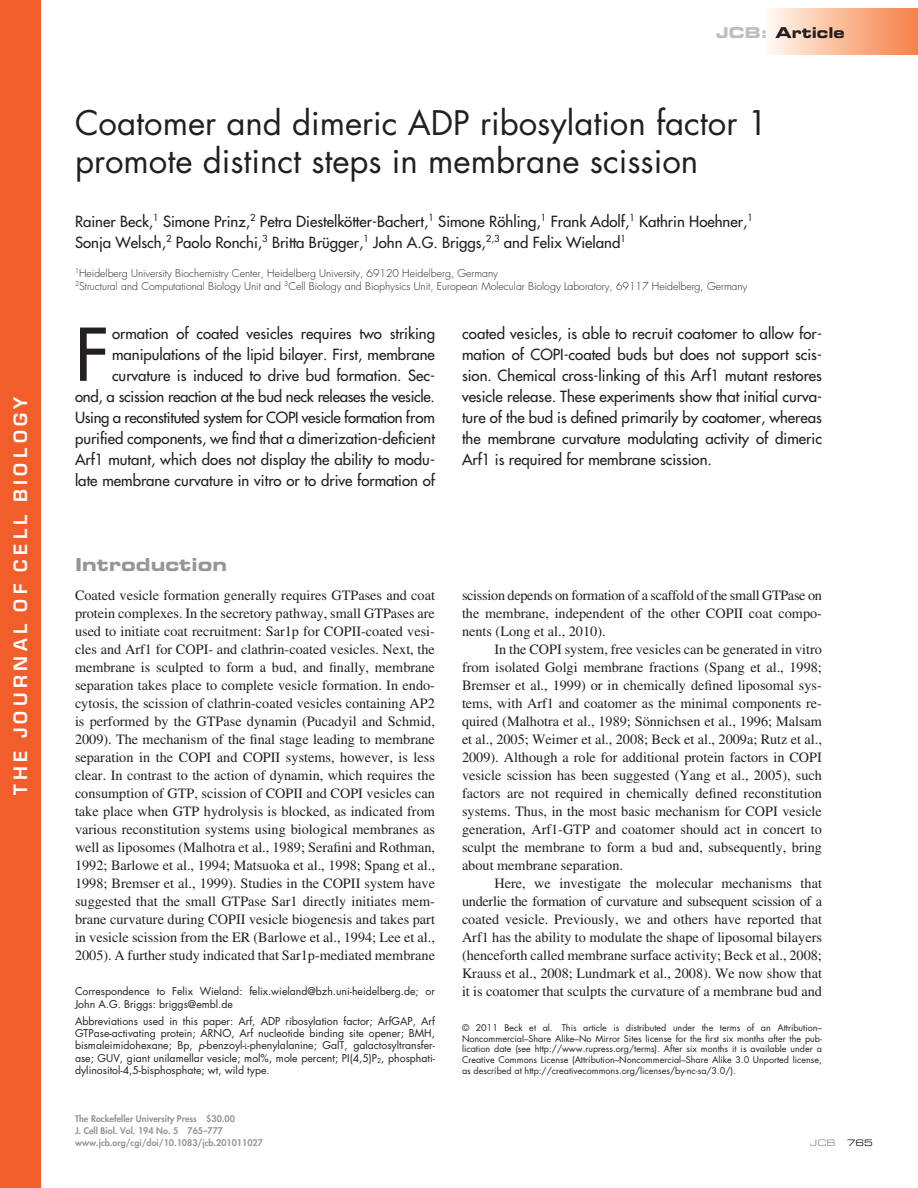
<style>
.page{position:relative;width:918px;height:1188px;background:#fff}
.page>*{position:absolute;margin:0;border:0;box-sizing:border-box;transform-origin:0 0}
.t1{font:500 70.65px "Futura Std";color:#231f20}
.t2{font:33px/38.2px "Futura Std";color:#231f20}
.t3{font:600 18px "Eurostile";letter-spacing:.25em;color:#fff}
.t4{font:18px "Eurostile LT Std Bold Ex 2";letter-spacing:.005em;color:#949698}
.t5{font:500 15px/21px "Futura Std";color:#231f20;text-align:right}
.t6{font:15px "Eurostile LT Std Bold Ex 2";color:#231f20}
.t7{font:14.25px/18px "Times LT Std";color:#231f20;text-align:justify}
.t8{font:10.5px/12.5px "Futura Std";color:#231f20}
.t9{font:300 10.5px/13.5px "Futura Std";color:#231f20}
.t10{font:9px/10.8px "Futura Std";color:#231f20;text-align:justify}
.t11{font:800 9px/12px "Futura Std";color:#949698}
.t12{font:9px "Eurostile LT Std Ex 2";color:#949698}
.t13{font:9px "Eurostile LT Std Ex 2";color:#231f20}
.s1{color:#bcbec0}
.s2{font-style:italic}
.s3{font-size:7.35px}
</style>
<div class="page">
<div style="left:763px;top:8px;width:155px;height:47px;background:linear-gradient(to right,#fffbf4,#f57f45)"></div>
<div style="left:0;top:0;width:40px;height:1188px;background:#f15d2b"></div>
<p class="t3" style="left:13px;top:795px;width:400px;rotate:-90deg">THE JOURNAL OF CELL BIOLOGY</p>
<p class="t6" style="left:716px;top:22px;width:130px"><span class="s1">JCB:</span> Article</p>
<h2 class="t2" style="left:75px;top:104px;width:694px">Coatomer and dimeric ADP ribosylation factor 1 promote distinct steps in membrane scission</h2>
<p class="t5" style="left:75px;top:212px;width:679px;text-align:left">Rainer Beck,<sup>1</sup> Simone Prinz,<sup>2</sup> Petra Diestelkötter-Bachert,<sup>1</sup> Simone Röhling,<sup>1</sup> Frank Adolf,<sup>1</sup> Kathrin Hoehner,<sup>1<br></sup>Sonja Welsch,<sup>2</sup> Paolo Ronchi,<sup>3</sup> Britta Brügger,<sup>1</sup> John A.G. Briggs,<sup>2,3</sup> and Felix Wieland<sup>1</sup></p>
<p class="t9" style="left:75px;top:267px;width:674px"><sup>1</sup>Heidelberg University Biochemistry Center, Heidelberg University, 69120 Heidelberg, Germany<br><sup>2</sup>Structural and Computational Biology Unit and <sup>3</sup>Cell Biology and Biophysics Unit, European Molecular Biology Laboratory, 69117 Heidelberg, Germany</p>
<p class="t5" style="left:75px;top:323px;width:362px">ormation of coated vesicles requires two striking manipulations of the lipid bilayer. First, membrane curvature is induced to drive bud formation. Sec-<br>ond, a scission reaction at the bud neck releases the vesicle.<br>Using a reconstituted system for COPI vesicle formation from purified components, we find that a dimerization-deficient Arf1 mutant, which does not display the ability to modu&shy;late membrane curvature in vitro or to drive formation of</p>
<p class="t5" style="left:462px;top:323px;width:362px;text-align:justify">coated vesicles, is able to recruit coatomer to allow for&shy;mation of COPI-coated buds but does not support scis&shy;sion. Chemical cross-linking of this Arf1 mutant restores vesicle release. These experiments show that initial curva&shy;ture of the bud is defined primarily by coatomer, whereas the membrane curvature modulating activity of dimeric Arf1 is required for membrane scission.</p>
<h1 class="t1" style="left:75px;top:311px;width:35px">F</h1>
<p class="t4" style="left:75px;top:552px;width:154px">Introduction</p>
<p class="t7" style="left:75px;top:586px;width:362px">Coated vesicle formation generally requires GTPases and coat protein complexes. In the secretory pathway, small GTPases are used to initiate coat recruitment: Sar1p for COPII-coated vesi&shy;cles and Arf1 for COPI- and clathrin-coated vesicles. Next, the membrane is sculpted to form a bud, and finally, membrane separation takes place to complete vesicle formation. In endo&shy;cytosis, the scission of clathrin-coated vesicles containing AP2 is performed by the GTPase dynamin (Pucadyil and Schmid, 2009). The mechanism of the final stage leading to membrane separation in the COPI and COPII systems, however, is less clear. In contrast to the action of dynamin, which requires the consumption of GTP, scission of COPII and COPI vesicles can take place when GTP hydrolysis is blocked, as indicated from various reconstitution systems using biological membranes as well as liposomes (Malhotra et al., 1989; Serafini and Rothman, 1992; Barlowe et al., 1994; Matsuoka et al., 1998; Spang et al., 1998; Bremser et al., 1999). Studies in the COPII system have suggested that the small GTPase Sar1 directly initiates mem&shy;brane curvature during COPII vesicle biogenesis and takes part in vesicle scission from the ER (Barlowe et al., 1994; Lee et al., 2005). A further study indicated that Sar1p-mediated membrane</p>
<p class="t7" style="left:462px;top:586px;width:362px">scission depends on formation of a scaffold of the small GTPase on the membrane, independent of the other COPII coat compo&shy;nents (Long et al., 2010).</p>
<p class="t7" style="left:462px;top:640px;width:362px;text-indent:32px">In the COPI system, free vesicles can be generated in vitro from isolated Golgi membrane fractions (Spang et al., 1998; Bremser et al., 1999) or in chemically defined liposomal sys&shy;tems, with Arf1 and coatomer as the minimal components re&shy;quired (Malhotra et al., 1989; Sönnichsen et al., 1996; Malsam et al., 2005; Weimer et al., 2008; Beck et al., 2009a; Rutz et al., 2009). Although a role for additional protein factors in COPI vesicle scission has been suggested (Yang et al., 2005), such factors are not required in chemically defined reconstitution systems. Thus, in the most basic mechanism for COPI vesicle generation, Arf1-GTP and coatomer should act in concert to sculpt the membrane to form a bud and, subsequently, bring about membrane separation.</p>
<p class="t7" style="left:462px;top:874px;width:362px;text-indent:32px">Here, we investigate the molecular mechanisms that underlie the formation of curvature and subsequent scission of a coated vesicle. Previously, we and others have reported that Arf1 has the ability to modulate the shape of liposomal bilayers (henceforth called membrane surface activity; Beck et al., 2008; Krauss et al., 2008; Lundmark et al., 2008). We now show that it is coatomer that sculpts the curvature of a membrane bud and</p>
<p class="t8" style="left:75px;top:985px;width:361px">Correspondence to Felix Wieland: felix.wieland@bzh.uni-heidelberg.de; or<br>John A.G. Briggs: briggs@embl.de</p>
<p class="t8" style="left:75px;top:1015px;width:362px;text-align:justify">Abbreviations used in this paper: Arf, ADP ribosylation factor; ArfGAP, Arf GTPase-activating protein; ARNO, Arf nucleotide binding site opener; BMH, bismaleimidohexane; Bp, <span class="s2">p</span>-benzoyl-<span class="s3">l</span>-phenylalanine; GalT, galactosyltransfer&shy;ase; GUV, giant unilamellar vesicle; mol%, mole percent; PI(4,5)P<sub>2</sub>, phosphati&shy;dyli- nositol-4,5-bisphosphate; wt, wild type.</p>
<p class="t10" style="left:462px;top:1022px;width:362px">© 2011 Beck et al. This article is distributed under the terms of an Attribution– Noncommercial–Share Alike–No Mirror Sites license for the first six months after the pub&shy;lication date (see http://www.rupress.org/terms). After six months it is available under a Creative Commons License (Attribution–Noncommercial–Share Alike 3.0 Unported license, as described at http://creativecommons.org/licenses/by-nc-sa/3.0/).</p>
<p class="t11" style="left:75px;top:1112px;width:189px">The Rockefeller University Press $30.00<br>J. Cell Biol. Vol. 194 No. 5 765–777 www.jcb.org/cgi/doi/10.1083/jcb.201011027</p>
<p class="t12" style="left:810px;top:1136px;width:27px">JCB</p>
<p class="t13" style="left:847px;top:1136px;width:28px">765</p>
</div>
